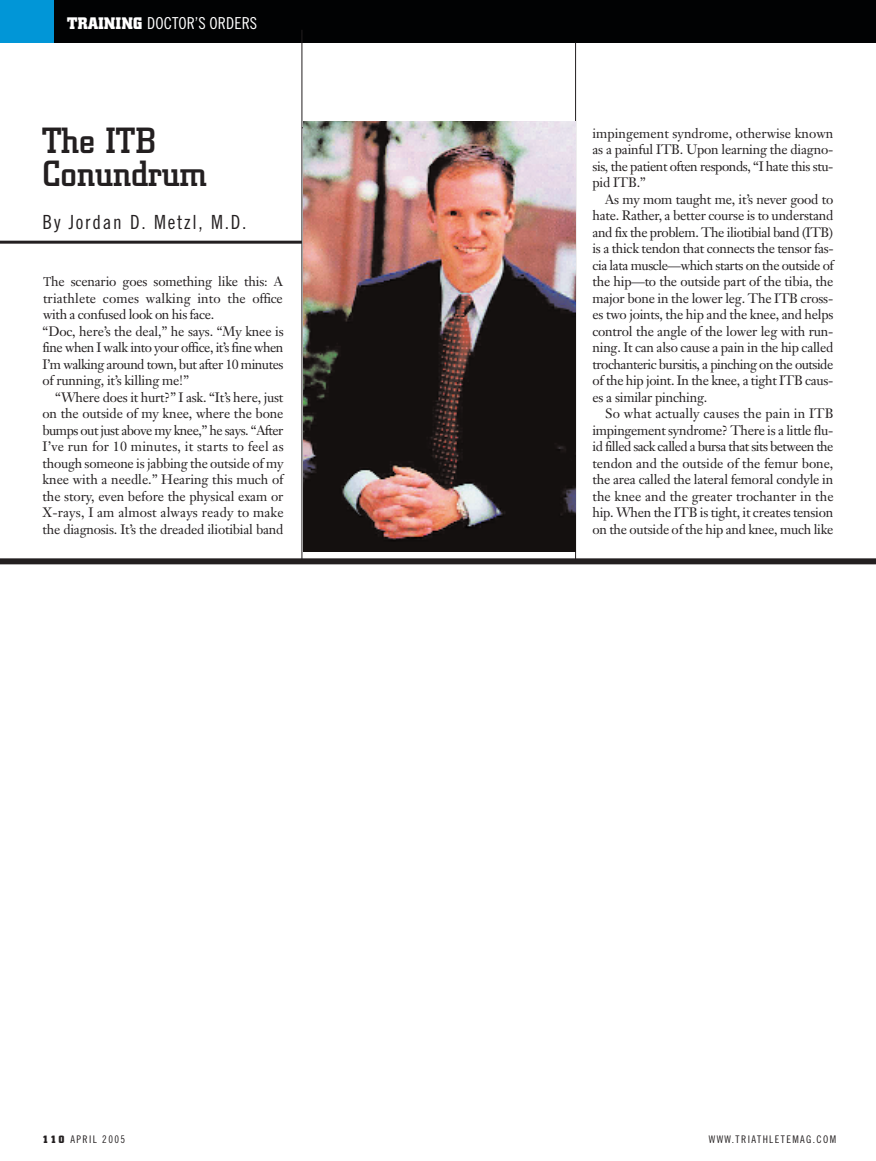
<style>
.page{position:relative;width:876px;height:1161px;background:#fff}
.page>*{position:absolute;margin:0;border:0;box-sizing:border-box;transform-origin:0 0}
.t1{font:500 36px/33px "City";color:#231f20}
.t2{font:19.5px "Trade Gothic Cond Eighteen";letter-spacing:.09em;color:#231f20}
.t3{font:16.5px "Trade Gothic Cond Eighteen";color:#fff}
.t4{font:13.5px/16.5px "Janson Text";letter-spacing:-.02em;color:#231f20;text-align:justify}
.t5{font:10.5px "Trade Gothic Cond Eighteen";letter-spacing:.135em;color:#231f20}
.s1{font-family:"City";font-weight:700}
.s2{font-family:"Minion Pro"}
</style>
<div class="page">
<div style="left:0;top:0;width:876px;height:43px;background:#010203"></div>
<hr style="left:0;top:241px;width:302px;height:3px;background:#231f20">
<div style="left:0;top:558px;width:876px;height:6px;background:#231f20"></div>
<hr style="left:302px;top:30px;width:1px;height:531px;background:#231f20">
<hr style="left:575px;top:43px;width:1px;height:518px;background:#231f20">
<div style="left:0;top:0;width:54px;height:43px;background:#0196d7"></div>
<img style="left:303px;top:122px;width:272px;height:429px">
<p class="t3" style="left:67px;top:17px;width:192px"><span class="s1">TRAINING</span> DOCTOR’S ORDERS</p>
<h1 class="t1" style="left:43px;top:127px;width:166px">The ITB<br>Conundrum</h1>
<p class="t2" style="left:43px;top:215px;width:206px">By Jordan D. Metzl, M.D.</p>
<p class="t4" style="left:43px;top:274px;width:243px;text-align:left"><span class="s2">T</span>he scenario goes something like this: A triathlete comes walking into the office with a confused look on his face.<br>“Doc, here’s the deal,” he says. “My knee is fine when I walk into your office, it’s fine when I’m walking around town, but after 10 minutes of running, it’s killing me!”</p>
<p class="t4" style="left:43px;top:390px;width:243px;text-indent:13px">“Where does it hurt?” I ask. “It’s here, just on the outside of my knee, where the bone bumps out just above my knee,” he says. “After I’ve run for 10 minutes, it starts to feel as though someone is jabbing the outside of my knee with a needle.” Hearing this much of the story, even before the physical exam or X-rays, I am almost always ready to make the diagnosis. It’s the dreaded iliotibial band</p>
<p class="t4" style="left:592px;top:126px;width:243px">impingement syndrome, otherwise known as a painful ITB. Upon learning the diagno&shy;sis, the patient often responds, “I hate this stu&shy;pid ITB.”</p>
<p class="t4" style="left:592px;top:192px;width:243px;text-indent:13px">As my mom taught me, it’s never good to hate. Rather, a better course is to understand and fix the problem. The iliotibial band (ITB) is a thick tendon that connects the tensor fas&shy;cia lata muscle—which starts on the outside of the hip—to the outside part of the tibia, the major bone in the lower leg. The ITB cross&shy;es two joints, the hip and the knee, and helps control the angle of the lower leg with run&shy;ning. It can also cause a pain in the hip called trochanteric bursitis, a pinching on the outside of the hip joint. In the knee, a tight ITB caus&shy;es a similar pinching.</p>
<p class="t4" style="left:592px;top:407px;width:243px;text-indent:13px">So what actually causes the pain in ITB impingement syndrome? There is a little flu&shy;id filled sack called a bursa that sits between the tendon and the outside of the femur bone, the area called the lateral femoral condyle in the knee and the greater trochanter in the hip. When the ITB is tight, it creates tension on the outside of the hip and knee, much like</p>
<p class="t5" style="left:43px;top:1135px;width:84px"><span class="s1">110</span> APRIL 2005</p>
<p class="t5" style="left:709px;top:1135px;width:129px">WWW.TRIATHLETEMAG.COM</p>
</div>
